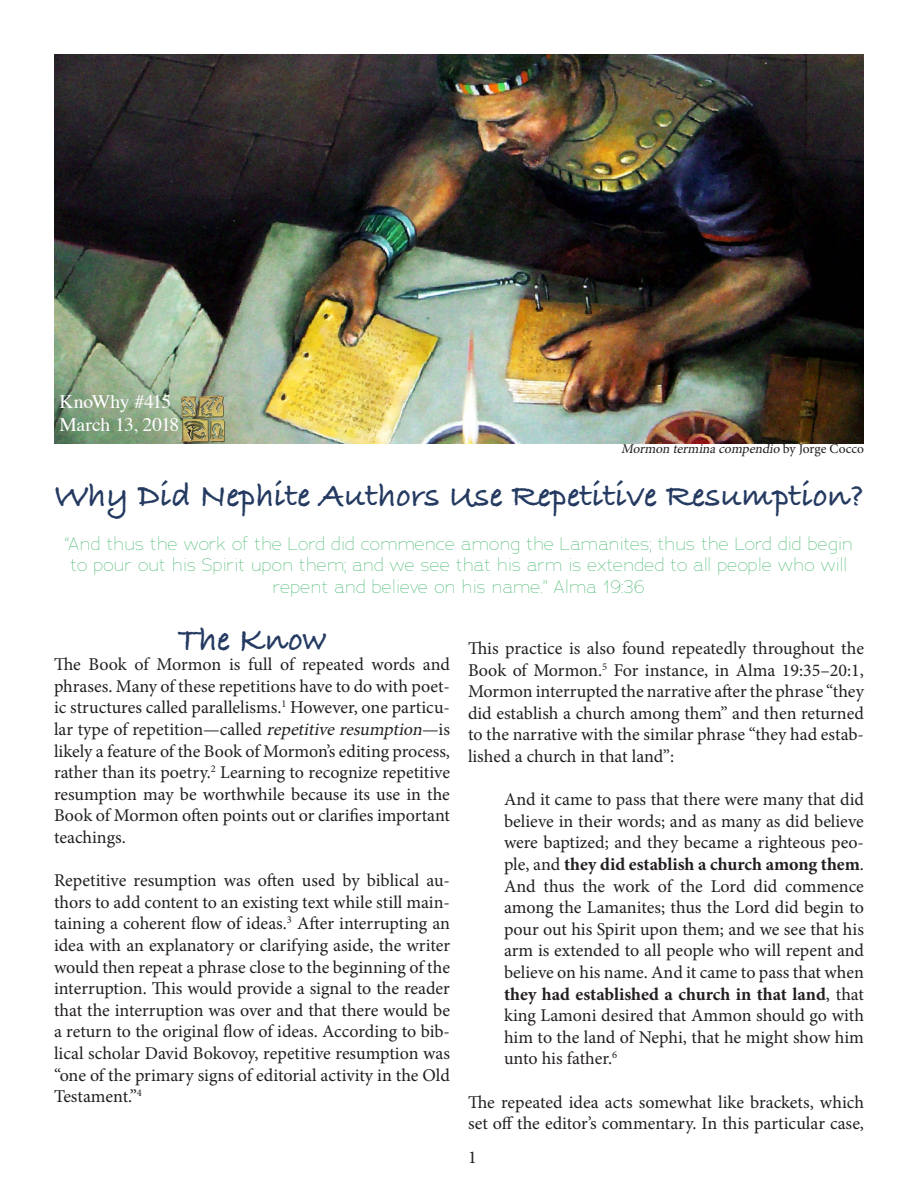
<style>
.page{position:relative;width:918px;height:1188px;background:#fff}
.page>*{position:absolute;margin:0;border:0;box-sizing:border-box;transform-origin:0 0}
.t1{font:700 34.5px "Bradley Hand ITCTT";color:#243a61}
.t2{font:19.05px "Times";letter-spacing:-.015em;color:#fff}
.t3{font:18px/21.6px "Minion Pro";color:#231f20;text-align:justify}
.t4{font:100 18px/21.6px "Adrianna";color:#42b66b;text-align:center}
.t5{font:italic 13.5px "Minion Pro";color:#231f20}
.s1{font-style:normal}
.s2{font-style:italic}
.s3{font-weight:700}
</style>
<div class="page">
<img style="left:54px;top:54px;width:810px;height:389px">
<img style="left:180px;top:395px;width:48px;height:49px">
<p class="t2" style="left:59px;top:384px;width:114px">KnoWhy #415</p>
<p class="t2" style="left:59px;top:407px;width:121px">March 13, 2018</p>
<p class="t5" style="left:621px;top:440px;width:244px">Mormon terminacompendio <span class="s1">b y J o r g e C o c c o</span></p>
<p class="t1" style="left:54px;top:469px;width:812px">Why Did Nephite Authors Use Repetitive Resumption?</p>
<p class="t4" style="left:65px;top:532px;width:790px">“And thus the work of the Lord did commence among the Lamanites; thus the Lord did begin to pour out his Spirit upon them; and we see that his arm is extended to all people who will repent and believe on his name.” Alma 19:36</p>
<p class="t1" style="left:178px;top:613px;width:150px">The Know</p>
<p class="t3" style="left:54px;top:654px;width:398px">The Book of Mormon is full of repeated words and phrases. Many of these repetitions have to do with poet&shy;ic structures called parallelisms.<sup>1</sup> However, one particu&shy;lar type of repetition—called <span class="s2">repetitiveresumption</span>—is likely a feature of the Book of Mormon’s editing process, rather than its poetry.<sup>2</sup> Learning to recognize repetitive resumption may be worthwhile because its use in the Book of Mormon often points out or clarifies important teachings.</p>
<p class="t3" style="left:54px;top:870px;width:398px">Repetitive resumption was often used by biblical au&shy;thors to add content to an existing text while still main&shy;taining a coherent flow of ideas.<sup>3</sup> After interrupting an idea with an explanatory or clarifying aside, the writer would then repeat a phrase close to the beginning of the interruption. This would provide a signal to the reader that the interruption was over and that there would be a return to the original flow of ideas. According to bib&shy;lical scholar David Bokovoy, repetitive resumption was “one of the primary signs of editorial activity in the Old Testament.”<sup>4</sup></p>
<p class="t3" style="left:468px;top:638px;width:398px">This practice is also found repeatedly throughout the Book of Mormon.<sup>5</sup> For instance, in Alma 19:35–20:1, Mormon interrupted the narrative after the phrase “they did establish a church among them” and then returned to the narrative with the similar phrase “they had estab&shy;lished a church in that land”:</p>
<p class="t3" style="left:504px;top:789px;width:362px">And it came to pass that there were many that did believe in their words; and as many as did believe were baptized; and they became a righteous peo&shy;ple, and <span class="s3">they did establish a church among them</span>.<br>And thus the work of the Lord did commence among the Lamanites; thus the Lord did begin to pour out his Spirit upon them; and we see that his arm is extended to all people who will repent and believe on his name. And it came to pass that when <span class="s3">they had established a church in that land</span>, that king Lamoni desired that Ammon should go with him to the land of Nephi, that he might show him unto his father.<sup>6</sup></p>
<p class="t3" style="left:468px;top:1091px;width:398px">The repeated idea acts somewhat like brackets, which set off the editor’s commentary. In this particular case,</p>
<p class="t3" style="left:468px;top:1146px;width:10px">1</p>
</div>
